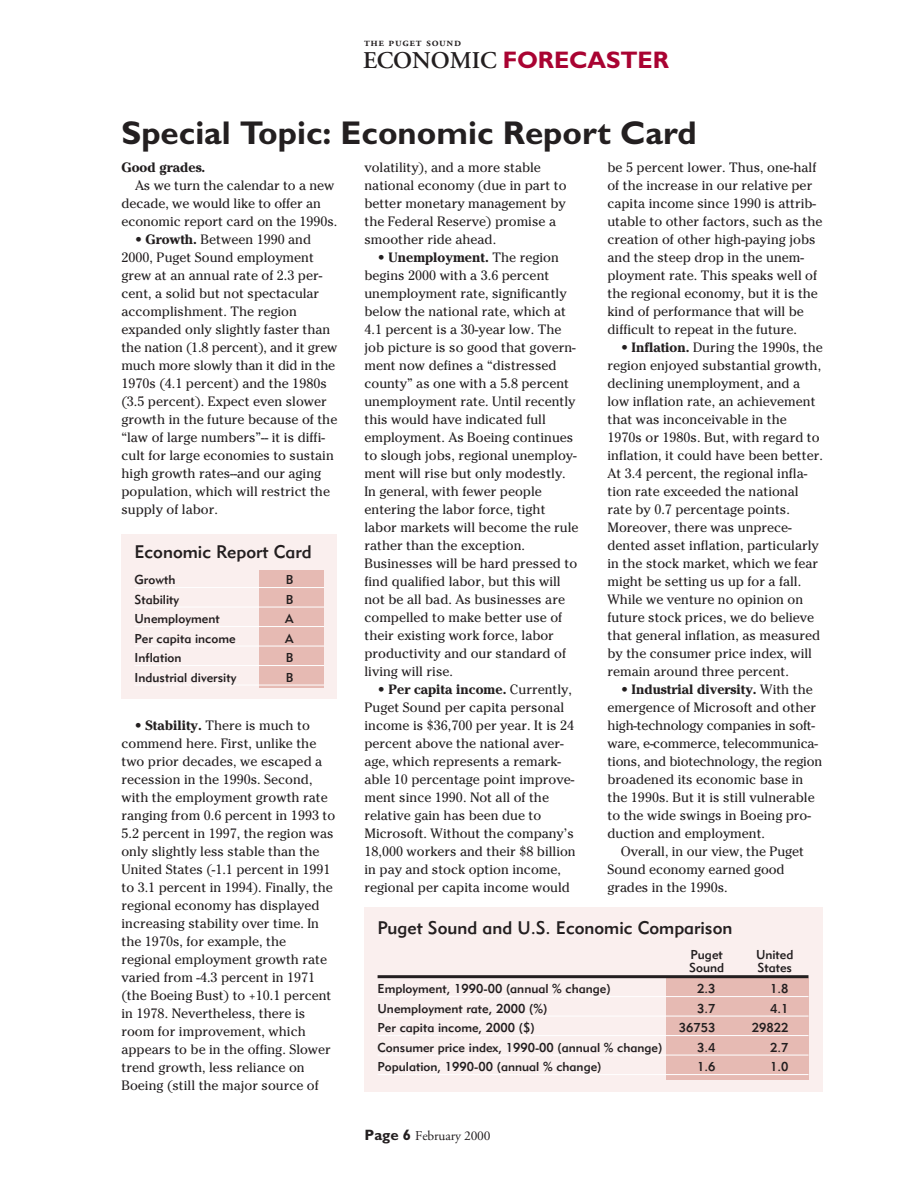
<style>
.page{position:relative;width:918px;height:1188px;background:#fff}
.page>*{position:absolute;margin:0;border:0;box-sizing:border-box;transform-origin:0 0}
.t1{font:700 33px "Gill Sans";color:#231f20}
.t2{font:700 24px "Gill Sans";letter-spacing:-.005em;color:#a90332}
.t3{font:18px "Geometric 415 BT Medium A";color:#231f20}
.t4{font:13.5px/18px "Cheltenham";color:#231f20}
.t5{font:13.5px "Adobe Garamond";letter-spacing:-.01em;color:#231f20}
.t6{font:700 13.5px "Cheltenham";color:#231f20}
.t7{font:12.75px "Geometric 415 BT Medium A";color:#231f20}
.s1{font-family:"Adobe Garamond";font-weight:600;color:#231f20}
.s2{font-weight:700}
.s3{font-family:"Gill Sans";font-weight:700;font-size:15px}
</style>
<div class="page">
<div style="left:364px;top:908px;width:460px;height:184px;background:#faefee"></div>
<div style="left:666px;top:978px;width:143px;height:102px;background:#e6bab3"></div>
<hr style="left:378px;top:975px;width:430px;height:3px;background:#231f20">
<hr style="left:378px;top:996px;width:430px;height:1px;background:#fff">
<hr style="left:378px;top:1016px;width:430px;height:1px;background:#fff">
<hr style="left:378px;top:1035px;width:430px;height:1px;background:#fff">
<hr style="left:378px;top:1055px;width:430px;height:1px;background:#fff">
<hr style="left:378px;top:1074px;width:430px;height:1px;background:#fff">
<div style="left:122px;top:534px;width:216px;height:165px;background:#faefee"></div>
<div style="left:260px;top:570px;width:64px;height:118px;background:#e6bab3"></div>
<hr style="left:135px;top:587px;width:189px;height:1px;background:#fff">
<hr style="left:135px;top:607px;width:189px;height:1px;background:#fff">
<hr style="left:135px;top:626px;width:189px;height:1px;background:#fff">
<hr style="left:135px;top:646px;width:189px;height:1px;background:#fff">
<hr style="left:135px;top:665px;width:189px;height:1px;background:#fff">
<hr style="left:135px;top:685px;width:189px;height:1px;background:#fff">
<h2 class="t2" style="left:363px;top:51px;width:307px"><span class="s1">ECONOMIC</span> FORECASTER</h2>
<h1 class="t1" style="left:122px;top:121px;width:577px">Special Topic: Economic Report Card</h1>
<p class="t6" style="left:122px;top:162px;width:85px">Good grades.</p>
<p class="t4" style="left:122px;top:177px;width:217px;text-indent:14px">As we turn the calendar to a new decade, we would like to offer an economic report card on the 1990s.</p>
<p class="t4" style="left:121px;top:231px;width:217px;text-indent:14px">• <span class="s2">Growth.</span> Between 1990 and<br>2000, Puget Sound employment grew at an annual rate of 2.3 per&shy;cent, a solid but not spectacular accomplishment. The region expanded only slightly faster than the nation (1.8 percent), and it grew much more slowly than it did in the<br>1970s (4.1 percent) and the 1980s (3.5 percent). Expect even slower growth in the future because of the “law of large numbers”-- it is diffi&shy;cult for large economies to sustain high growth rates--and our aging population, which will restrict the supply of labor.</p>
<h3 class="t3" style="left:134px;top:545px;width:179px">Economic Report Card</h3>
<p class="t7" style="left:135px;top:575px;width:42px">Growth</p>
<p class="t7" style="left:286px;top:575px;width:9px">B</p>
<p class="t7" style="left:135px;top:595px;width:46px">Stability</p>
<p class="t7" style="left:286px;top:595px;width:9px">B</p>
<p class="t7" style="left:135px;top:614px;width:87px">Unemployment</p>
<p class="t7" style="left:285px;top:614px;width:10px">A</p>
<p class="t7" style="left:135px;top:634px;width:103px">Per capita income</p>
<p class="t7" style="left:285px;top:634px;width:10px">A</p>
<p class="t7" style="left:135px;top:653px;width:48px">Inflation</p>
<p class="t7" style="left:286px;top:653px;width:9px">B</p>
<p class="t7" style="left:135px;top:673px;width:103px">Industrial diversity</p>
<p class="t7" style="left:286px;top:673px;width:9px">B</p>
<p class="t4" style="left:121px;top:717px;width:215px;text-indent:14px">• <span class="s2">Stability.</span> There is much to commend here. First, unlike the two prior decades, we escaped a recession in the 1990s. Second, with the employment growth rate ranging from 0.6 percent in 1993 to<br>5.2 percent in 1997, the region was only slightly less stable than the<br>United States (-1.1 percent in 1991 to 3.1 percent in 1994). Finally, the regional economy has displayed increasing stability over time. In the 1970s, for example, the regional employment growth rate varied from -4.3 percent in 1971 (the Boeing Bust) to +10.1 percent in 1978. Nevertheless, there is room for improvement, which appears to be in the offing. Slower trend growth, less reliance on<br>Boeing (still the major source of</p>
<p class="t4" style="left:364px;top:159px;width:204px">volatility), and a more stable national economy (due in part to better monetary management by the Federal Reserve) promise a smoother ride ahead.</p>
<p class="t4" style="left:364px;top:249px;width:216px;text-indent:13px">• <span class="s2">Unemployment.</span> The region begins 2000 with a 3.6 percent unemployment rate, significantly below the national rate, which at<br>4.1 percent is a 30-year low. The job picture is so good that govern&shy;ment now defines a “distressed county” as one with a 5.8 percent unemployment rate. Until recently this would have indicated full employment. As Boeing continues to slough jobs, regional unemploy&shy;ment will rise but only modestly.<br>In general, with fewer people entering the labor force, tight labor markets will become the rule rather than the exception.<br>Businesses will be hard pressed to find qualified labor, but this will not be all bad. As businesses are compelled to make better use of their existing work force, labor productivity and our standard of living will rise.</p>
<p class="t4" style="left:364px;top:681px;width:213px;text-indent:14px">• <span class="s2">Per capita income.</span> Currently,<br>Puget Sound per capita personal income is $36,700 per year. It is 24 percent above the national aver&shy;age, which represents a remark&shy;able 10 percentage point improve&shy;ment since 1990. Not all of the relative gain has been due to<br>Microsoft. Without the company’s<br>18,000 workers and their $8 billion in pay and stock option income, regional per capita income would</p>
<p class="t4" style="left:608px;top:159px;width:217px">be 5 percent lower. Thus, one-half of the increase in our relative per capita income since 1990 is attrib&shy;utable to other factors, such as the creation of other high-paying jobs and the steep drop in the unem&shy;ployment rate. This speaks well of the regional economy, but it is the kind of performance that will be difficult to repeat in the future.</p>
<p class="t4" style="left:608px;top:339px;width:217px;text-indent:14px">• <span class="s2">Inflation.</span> During the 1990s, the region enjoyed substantial growth, declining unemployment, and a low inflation rate, an achievement that was inconceivable in the 1970s or 1980s. But, with regard to inflation, it could have been better.<br>At 3.4 percent, the regional infla&shy;tion rate exceeded the national rate by 0.7 percentage points.<br>Moreover, there was unprece&shy;dented asset inflation, particularly in the stock market, which we fear might be setting us up for a fall.<br>While we venture no opinion on future stock prices, we do believe that general inflation, as measured by the consumer price index, will remain around three percent.</p>
<p class="t4" style="left:607px;top:681px;width:216px;text-indent:14px">• <span class="s2">Industrial diversity.</span> With the emergence of Microsoft and other high-technology companies in soft&shy;ware, e-commerce, telecommunica&shy;tions, and biotechnology, the region broadened its economic base in the 1990s. But it is still vulnerable to the wide swings in Boeing pro&shy;duction and employment.</p>
<p class="t4" style="left:607px;top:843px;width:198px;text-indent:14px">Overall, in our view, the Puget<br>Sound economy earned good grades in the 1990s.</p>
<h3 class="t3" style="left:377px;top:921px;width:357px">Puget Sound and U.S. Economic Comparison</h3>
<p class="t7" style="left:691px;top:950px;width:34px">Puget</p>
<p class="t7" style="left:756px;top:950px;width:39px">United</p>
<p class="t7" style="left:689px;top:963px;width:36px">Sound</p>
<p class="t7" style="left:757px;top:963px;width:36px">States</p>
<p class="t7" style="left:378px;top:984px;width:235px">Employment, 1990-00 (annual % change)</p>
<p class="t7" style="left:697px;top:984px;width:20px">2.3</p>
<p class="t7" style="left:770px;top:984px;width:20px">1.8</p>
<p class="t7" style="left:378px;top:1004px;width:171px">Unemployment rate, 2000 (%)</p>
<p class="t7" style="left:697px;top:1004px;width:20px">3.7</p>
<p class="t7" style="left:770px;top:1004px;width:20px">4.1</p>
<p class="t7" style="left:378px;top:1023px;width:159px">Per capita income, 2000 ($)</p>
<p class="t7" style="left:679px;top:1023px;width:38px">36753</p>
<p class="t7" style="left:752px;top:1023px;width:38px">29822</p>
<p class="t7" style="left:378px;top:1043px;width:286px">Consumer price index, 1990-00 (annual % change)</p>
<p class="t7" style="left:697px;top:1043px;width:20px">3.4</p>
<p class="t7" style="left:770px;top:1043px;width:20px">2.7</p>
<p class="t7" style="left:378px;top:1062px;width:225px">Population, 1990-00 (annual % change)</p>
<p class="t7" style="left:697px;top:1062px;width:20px">1.6</p>
<p class="t7" style="left:770px;top:1062px;width:20px">1.0</p>
<p class="t5" style="left:364px;top:1130px;width:128px"><span class="s3">Page 6</span> February 2000</p>
</div>
